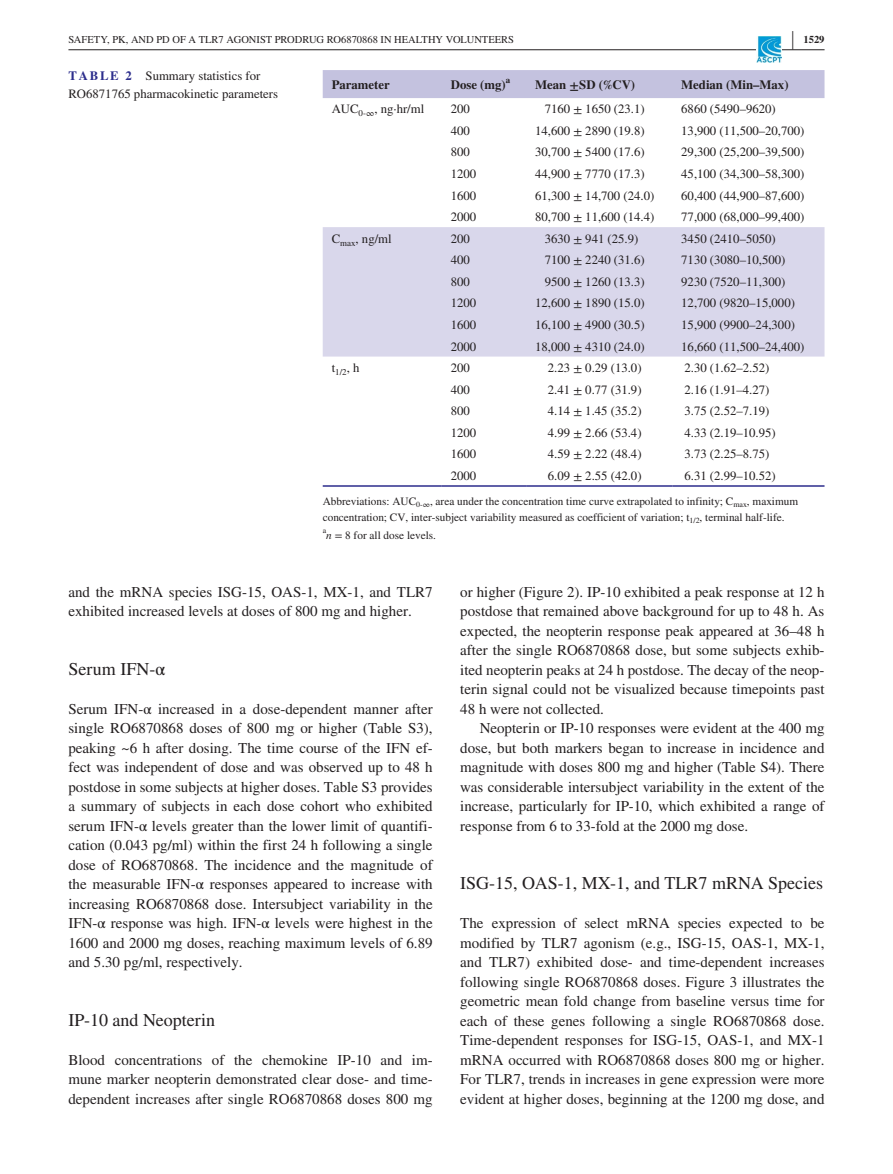
<style>
.page{position:relative;width:893px;height:1174px;background:#fff}
.page>*{position:absolute;margin:0;border:0;box-sizing:border-box;transform-origin:0 0}
.t1{font:700 25.95px "STIX";color:#231f20;scale:.36 1}
.t2{font:18px "STIX";color:#231f20}
.t3{font:15px/19.5px "STIX";color:#231f20;text-align:justify}
.t4{font:12.75px/18px "STIX";color:#231f20}
.t5{font:700 12.75px "STIX";color:#231f20}
.t6{font:11.25px/15.8px "STIX";color:#231f20}
.t7{font:10.5px "STIX";color:#231f20}
.t8{font:700 10.5px "STIX";color:#231f20}
.t9{font:700 8.85px "STIX";color:#231f20}
.t10{font:7.8px "STIX";color:#231f20}
.s1{font-weight:700;color:#2c2d8c}
.s2{font-style:italic}
</style>
<div class="page">
<hr style="left:68px;top:49px;width:756px;height:1px;background:#231f20">
<img style="left:756px;top:37px;width:26px;height:25px">
<div style="left:323px;top:70px;width:501px;height:28px;background:#c4c2df"></div>
<div style="left:323px;top:227px;width:501px;height:129px;background:#d9d7eb"></div>
<hr style="left:323px;top:485px;width:119px;height:2px;background:#2c2d8c">
<hr style="left:442px;top:485px;width:84px;height:2px;background:#2c2d8c">
<hr style="left:526px;top:485px;width:146px;height:2px;background:#2c2d8c">
<hr style="left:672px;top:485px;width:152px;height:2px;background:#2c2d8c">
<h1 class="t1" style="left:792px;top:25px;width:7px">|</h1>
<p class="t7" style="left:68px;top:32px;width:447px">SAFETY, PK, AND PD OF A TLR7 AGONIST PRODRUG RO6870868 IN HEALTHY VOLUNTEERS</p>
<p class="t8" style="left:803px;top:33px;width:22px">1529</p>
<p class="t4" style="left:68px;top:67px;width:211px"><span class="s1">TABLE 2</span> Summary statistics for<br>RO6871765 pharmacokinetic parameters</p>
<p class="t5" style="left:332px;top:77px;width:60px">Parameter</p>
<p class="t5" style="left:451px;top:77px;width:56px">Dose (mg)</p>
<p class="t9" style="left:506px;top:75px;width:6px">a</p>
<p class="t5" style="left:535px;top:77px;width:102px">Mean ±SD (%CV)</p>
<p class="t5" style="left:681px;top:77px;width:109px">Median (Min–Max)</p>
<p class="t4" style="left:332px;top:101px;width:94px">AUC<sub>0-∞</sub>, ng·hr/ml</p>
<p class="t4" style="left:451px;top:101px;width:21px">200</p>
<p class="t4" style="left:545px;top:101px;width:102px">7160 ± 1650 (23.1)</p>
<p class="t4" style="left:681px;top:101px;width:96px">6860 (5490–9620)</p>
<p class="t4" style="left:451px;top:122px;width:21px">400</p>
<p class="t4" style="left:535px;top:122px;width:111px">14,600 ± 2890 (19.8)</p>
<p class="t4" style="left:681px;top:122px;width:125px">13,900 (11,500–20,700)</p>
<p class="t4" style="left:451px;top:144px;width:21px">800</p>
<p class="t4" style="left:535px;top:144px;width:111px">30,700 ± 5400 (17.6)</p>
<p class="t4" style="left:681px;top:144px;width:125px">29,300 (25,200–39,500)</p>
<p class="t4" style="left:451px;top:166px;width:27px">1200</p>
<p class="t4" style="left:535px;top:166px;width:111px">44,900 ± 7770 (17.3)</p>
<p class="t4" style="left:681px;top:166px;width:125px">45,100 (34,300–58,300)</p>
<p class="t4" style="left:451px;top:187px;width:27px">1600</p>
<p class="t4" style="left:535px;top:187px;width:121px">61,300 ± 14,700 (24.0)</p>
<p class="t4" style="left:681px;top:187px;width:125px">60,400 (44,900–87,600)</p>
<p class="t4" style="left:451px;top:209px;width:27px">2000</p>
<p class="t4" style="left:535px;top:209px;width:121px">80,700 ± 11,600 (14.4)</p>
<p class="t4" style="left:681px;top:209px;width:125px">77,000 (68,000–99,400)</p>
<p class="t4" style="left:332px;top:230px;width:62px">C<sub>max</sub>, ng/ml</p>
<p class="t4" style="left:451px;top:230px;width:21px">200</p>
<p class="t4" style="left:545px;top:230px;width:95px">3630 ± 941 (25.9)</p>
<p class="t4" style="left:681px;top:230px;width:96px">3450 (2410–5050)</p>
<p class="t4" style="left:451px;top:252px;width:21px">400</p>
<p class="t4" style="left:545px;top:252px;width:102px">7100 ± 2240 (31.6)</p>
<p class="t4" style="left:681px;top:252px;width:106px">7130 (3080–10,500)</p>
<p class="t4" style="left:451px;top:273px;width:21px">800</p>
<p class="t4" style="left:545px;top:273px;width:102px">9500 ± 1260 (13.3)</p>
<p class="t4" style="left:681px;top:273px;width:106px">9230 (7520–11,300)</p>
<p class="t4" style="left:451px;top:295px;width:27px">1200</p>
<p class="t4" style="left:535px;top:295px;width:111px">12,600 ± 1890 (15.0)</p>
<p class="t4" style="left:681px;top:295px;width:115px">12,700 (9820–15,000)</p>
<p class="t4" style="left:451px;top:316px;width:27px">1600</p>
<p class="t4" style="left:535px;top:316px;width:111px">16,100 ± 4900 (30.5)</p>
<p class="t4" style="left:681px;top:316px;width:115px">15,900 (9900–24,300)</p>
<p class="t4" style="left:451px;top:338px;width:27px">2000</p>
<p class="t4" style="left:535px;top:338px;width:111px">18,000 ± 4310 (24.0)</p>
<p class="t4" style="left:681px;top:338px;width:125px">16,660 (11,500–24,400)</p>
<p class="t4" style="left:332px;top:360px;width:29px">t<sub>1/2</sub>, h</p>
<p class="t4" style="left:451px;top:360px;width:21px">200</p>
<p class="t4" style="left:548px;top:360px;width:95px">2.23 ± 0.29 (13.0)</p>
<p class="t4" style="left:684px;top:360px;width:86px">2.30 (1.62–2.52)</p>
<p class="t4" style="left:451px;top:381px;width:21px">400</p>
<p class="t4" style="left:548px;top:381px;width:95px">2.41 ± 0.77 (31.9)</p>
<p class="t4" style="left:684px;top:381px;width:86px">2.16 (1.91–4.27)</p>
<p class="t4" style="left:451px;top:403px;width:21px">800</p>
<p class="t4" style="left:548px;top:403px;width:95px">4.14 ± 1.45 (35.2)</p>
<p class="t4" style="left:684px;top:403px;width:86px">3.75 (2.52–7.19)</p>
<p class="t4" style="left:451px;top:424px;width:27px">1200</p>
<p class="t4" style="left:548px;top:424px;width:95px">4.99 ± 2.66 (53.4)</p>
<p class="t4" style="left:684px;top:424px;width:93px">4.33 (2.19–10.95)</p>
<p class="t4" style="left:451px;top:446px;width:27px">1600</p>
<p class="t4" style="left:548px;top:446px;width:95px">4.59 ± 2.22 (48.4)</p>
<p class="t4" style="left:684px;top:446px;width:86px">3.73 (2.25–8.75)</p>
<p class="t4" style="left:451px;top:467px;width:27px">2000</p>
<p class="t4" style="left:548px;top:467px;width:95px">6.09 ± 2.55 (42.0)</p>
<p class="t4" style="left:684px;top:467px;width:93px">6.31 (2.99–10.52)</p>
<p class="t6" style="left:323px;top:494px;width:477px">Abbreviations: AUC<sub>0-∞</sub>, area under the concentration time curve extrapolated to infinity; C<sub>max</sub>, maximum concentration; CV, inter-subject variability measured as coefficient of variation; t<sub>1/2</sub>, terminal half-life.</p>
<p class="t10" style="left:323px;top:525px;width:5px">a</p>
<p class="t6" style="left:326px;top:527px;width:111px"><span class="s2">n</span> = 8 for all dose levels.</p>
<p class="t3" style="left:68px;top:583px;width:366px">and the mRNA species ISG-15, OAS-1, MX-1, and TLR7 exhibited increased levels at doses of 800 mg and higher.</p>
<p class="t2" style="left:68px;top:656px;width:98px">Serum IFN-α</p>
<p class="t3" style="left:68px;top:700px;width:366px">Serum IFN-α increased in a dose-dependent manner after single RO6870868 doses of 800 mg or higher (Table S3), peaking ~6 h after dosing. The time course of the IFN ef&shy;fect was independent of dose and was observed up to 48 h postdose in some subjects at higher doses. Table S3 provides a summary of subjects in each dose cohort who exhibited serum IFN-α levels greater than the lower limit of quantifi&shy;cation (0.043 pg/ml) within the first 24 h following a single dose of RO6870868. The incidence and the magnitude of the measurable IFN-α responses appeared to increase with increasing RO6870868 dose. Intersubject variability in the IFN-α response was high. IFN-α levels were highest in the 1600 and 2000 mg doses, reaching maximum levels of 6.89 and 5.30 pg/ml, respectively.</p>
<p class="t2" style="left:68px;top:1007px;width:148px">IP-10 and Neopterin</p>
<p class="t3" style="left:68px;top:1051px;width:366px">Blood concentrations of the chemokine IP-10 and im&shy;mune marker neopterin demonstrated clear dose- and time&shy;dependent increases after single RO6870868 doses 800 mg</p>
<p class="t3" style="left:460px;top:583px;width:366px">or higher (Figure 2). IP-10 exhibited a peak response at 12 h postdose that remained above background for up to 48 h. As expected, the neopterin response peak appeared at 36–48 h after the single RO6870868 dose, but some subjects exhib&shy;ited neopterin peaks at 24 h postdose. The decay of the neop&shy;terin signal could not be visualized because timepoints past 48 h were not collected.</p>
<p class="t3" style="left:460px;top:719px;width:366px;text-indent:20px">Neopterin or IP-10 responses were evident at the 400 mg dose, but both markers began to increase in incidence and magnitude with doses 800 mg and higher (Table S4). There was considerable intersubject variability in the extent of the increase, particularly for IP-10, which exhibited a range of response from 6 to 33-fold at the 2000 mg dose.</p>
<p class="t2" style="left:460px;top:871px;width:364px">ISG-15, OAS-1, MX-1, and TLR7 mRNA Species</p>
<p class="t3" style="left:460px;top:914px;width:366px">The expression of select mRNA species expected to be modified by TLR7 agonism (e.g., ISG-15, OAS-1, MX-1, and TLR7) exhibited dose- and time-dependent increases following single RO6870868 doses. Figure 3 illustrates the geometric mean fold change from baseline versus time for each of these genes following a single RO6870868 dose.<br>Time-dependent responses for ISG-15, OAS-1, and MX-1 mRNA occurred with RO6870868 doses 800 mg or higher.<br>For TLR7, trends in increases in gene expression were more evident at higher doses, beginning at the 1200 mg dose, and</p>
</div>
